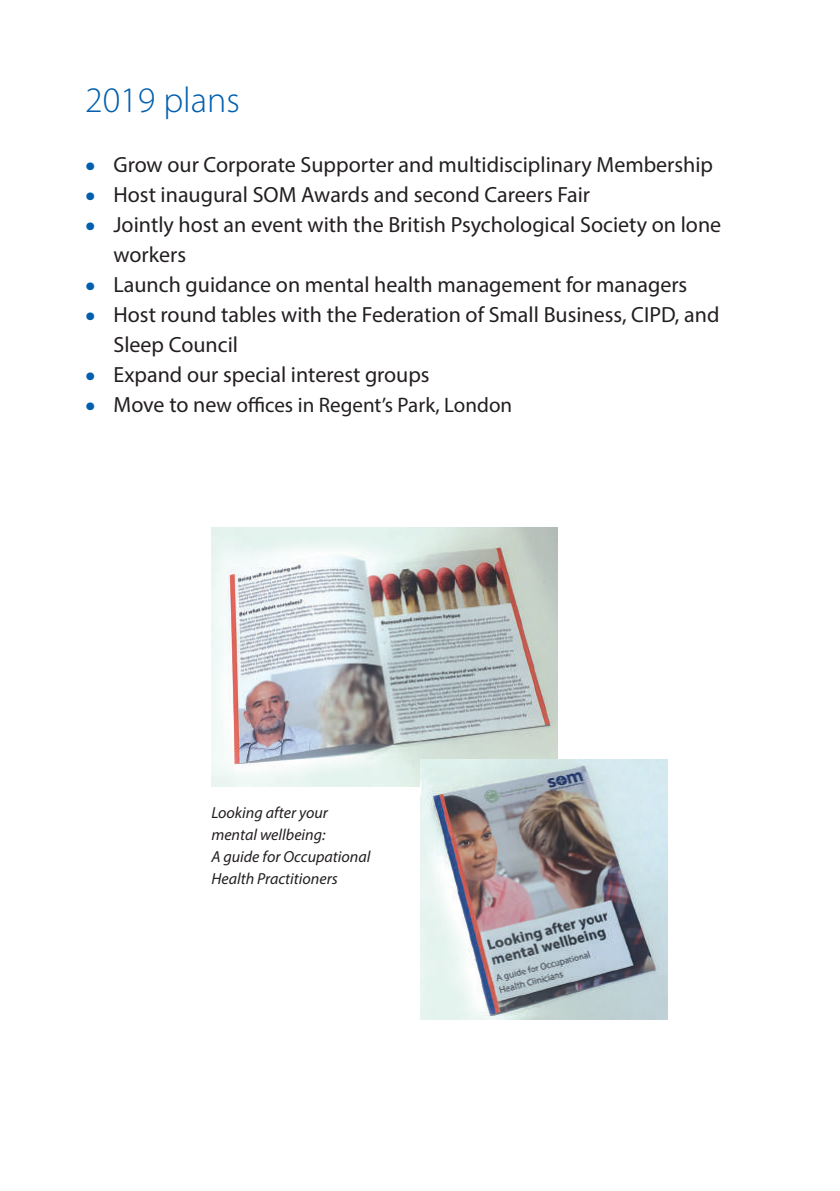
<style>
.page{position:relative;width:840px;height:1191px;background:#fff}
.page>*{position:absolute;margin:0;border:0;box-sizing:border-box;transform-origin:0 0}
.t1{font:300 36px "Myriad Pro";color:#015fae}
.t2{font:22px/30px "Myriad Pro";color:#231f20}
.t3{font:21px "Myriad Pro";color:#231f20}
.t4{font:italic 16px/22px "Myriad Pro";color:#231f20}
.s1{font-size:37px;color:#015fae}
.s2{font-size:22px}
</style>
<div class="page">
<img style="left:211px;top:527px;width:346px;height:260px">
<img style="left:420px;top:759px;width:247px;height:260px">
<h1 class="t1" style="left:85px;top:78px;width:156px">2019 plans</h1>
<p class="t2" style="left:85px;top:149px;width:629px"><span class="s1">•</span> Grow our Corporate Supporter and multidisciplinary Membership</p>
<p class="t2" style="left:85px;top:179px;width:506px"><span class="s1">•</span> Host inaugural SOM Awards and second Careers Fair</p>
<p class="t2" style="left:113px;top:209px;width:609px;text-indent:-28px"><span class="s1">•</span> Jointly host an event with the British Psychological Society on lone workers</p>
<p class="t2" style="left:85px;top:269px;width:603px"><span class="s1">•</span> Launch guidance on mental health management for managers</p>
<p class="t2" style="left:113px;top:299px;width:607px;text-indent:-28px"><span class="s1">•</span> Host round tables with the Federation of Small Business, CIPD, and<br>Sleep Council</p>
<p class="t2" style="left:85px;top:359px;width:346px"><span class="s1">•</span> Expand our special interest groups</p>
<p class="t3" style="left:85px;top:392px;width:428px"><span class="s1">•</span> <span class="s2">Move to ne</span>w offices in Regent’s Park, London</p>
<p class="t4" style="left:211px;top:801px;width:160px">Looking after your mental wellbeing:<br>A guide for Occupational<br>Health Practitioners</p>
</div>
